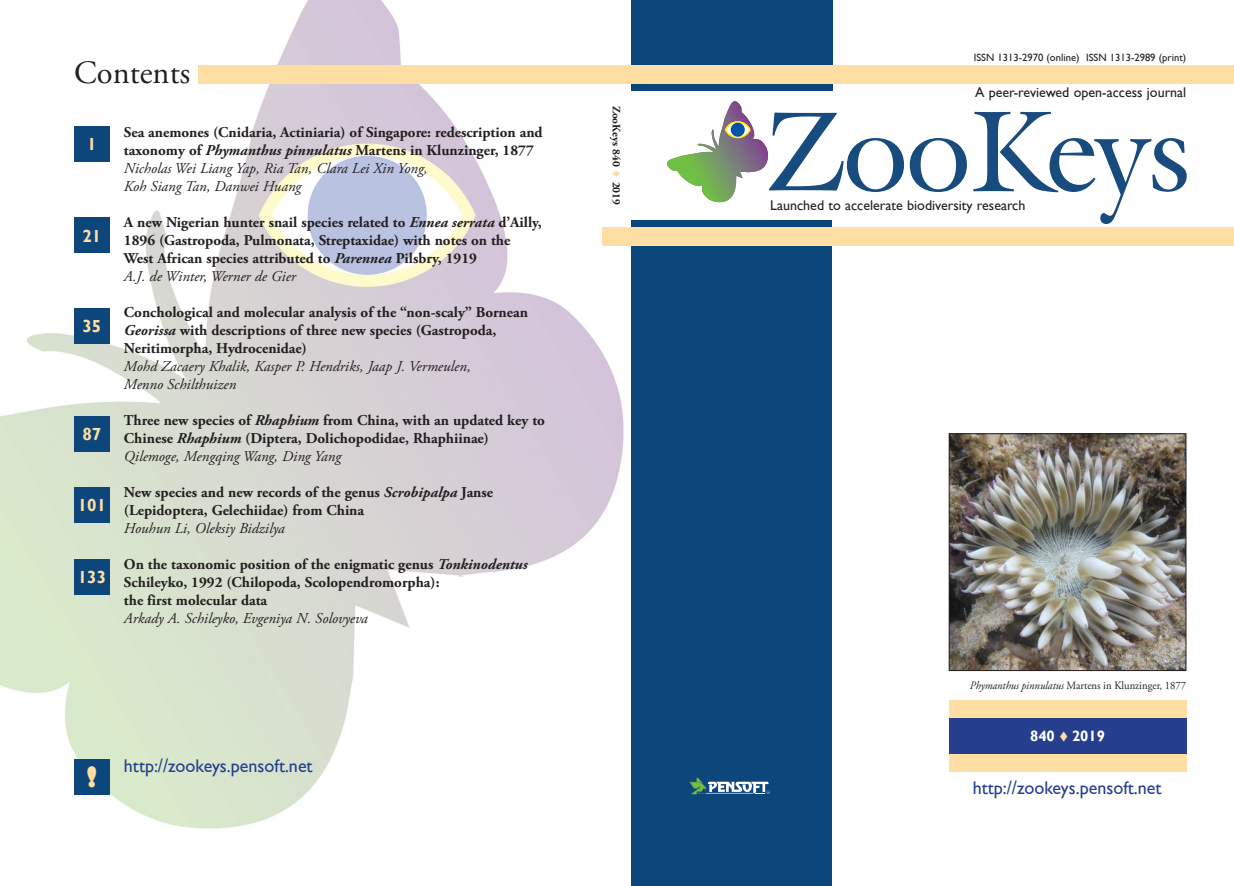
<style>
.page{position:relative;width:1234px;height:886px;background:#fff}
.page>*{position:absolute;margin:0;border:0;box-sizing:border-box;transform-origin:0 0}
.t1{font:32.5px "Adobe Garamond Pro";color:#231f20}
.t2{font:800 27.12px "Gill Sans";color:#ffdea4}
.t3{font:18.38px "Gill Sans";color:#253f8e}
.t4{font:700 17.5px "Gill Sans";color:#ffdea4}
.t5{font:700 15px/18px "Adobe Garamond Pro";color:#231f20}
.t6{font:italic 15px/18px "Adobe Garamond Pro";color:#231f20}
.t7{font:700 15px "Gill Sans";color:#fff}
.t8{font:14px "Gill Sans";color:#231f20}
.t9{font:11.25px "Adobe Garamond Pro";color:#231f20;scale:.95 1}
.t10{font:700 11.25px "Adobe Garamond Pro";color:#231f20}
.t11{font:10.62px "Gill Sans";color:#231f20}
.s1{font-style:italic}
.s2{font-weight:400;font-style:italic}
.s3{color:#ffdea4}
</style>
<div class="page">
<img style="left:0;top:0;width:632px;height:829px">
<div style="left:631px;top:221px;width:201px;height:665px;background:#0d467b"></div>
<div style="left:631px;top:0;width:202px;height:91px;background:#0d467b"></div>
<svg style="left:689px;top:777px;width:80px;height:17px"></svg>
<div style="left:602px;top:228px;width:632px;height:18px;background:#ffdea4"></div>
<svg style="left:667px;top:101px;width:237px;height:102px"></svg>
<svg style="left:910px;top:138px;width:57px;height:54px"></svg>
<svg style="left:973px;top:112px;width:213px;height:112px"></svg>
<img style="left:951px;top:435px;width:233px;height:234px">
<div style="left:949px;top:433px;width:237px;height:238px;border:1px solid #231f20"></div>
<div style="left:74px;top:759px;width:36px;height:35px;background:#0d467b"></div>
<div style="left:74px;top:126px;width:36px;height:36px;background:#0d467b"></div>
<div style="left:74px;top:218px;width:36px;height:35px;background:#0d467b"></div>
<div style="left:74px;top:308px;width:36px;height:36px;background:#0d467b"></div>
<div style="left:74px;top:487px;width:36px;height:36px;background:#0d467b"></div>
<div style="left:74px;top:416px;width:36px;height:35px;background:#0d467b"></div>
<div style="left:74px;top:559px;width:36px;height:36px;background:#0d467b"></div>
<div style="left:949px;top:718px;width:237px;height:36px;background:#253f8e"></div>
<div style="left:949px;top:700px;width:237px;height:18px;background:#ffdea4"></div>
<div style="left:949px;top:753px;width:237px;height:18px;background:#ffdea4"></div>
<div style="left:198px;top:65px;width:1036px;height:19px;background:#ffdea4"></div>
<h1 class="t1" style="left:74px;top:53px;width:117px">Contents</h1>
<p class="t4" style="left:87px;top:134px;width:11px">1</p>
<p class="t4" style="left:82px;top:225px;width:20px">21</p>
<p class="t4" style="left:82px;top:316px;width:20px">35</p>
<p class="t4" style="left:82px;top:423px;width:20px">87</p>
<p class="t4" style="left:78px;top:495px;width:30px">101</p>
<p class="t4" style="left:78px;top:567px;width:30px">133</p>
<p class="t5" style="left:124px;top:123px;width:420px">Sea anemones (Cnidaria, Actiniaria) of Singapore: redescription and taxonomy of <span class="s1">Phymanthus pinnulatus</span> Martens in Klunzinger, 1877<br><span class="s2">Nicholas Wei Liang Yap, Ria Tan, Clara Lei Xin Yong,<br>Koh Siang Tan, Danwei Huang</span></p>
<p class="t5" style="left:124px;top:213px;width:419px">A new Nigerian hunter snail species related to <span class="s1">Ennea serrata</span> d’Ailly, 1896 (Gastropoda, Pulmonata, Streptaxidae) with notes on the West African species attributed to <span class="s1">Parennea</span> Pilsbry, 1919<br><span class="s2">A.J. de Winter, Werner de Gier</span></p>
<p class="t5" style="left:124px;top:303px;width:406px">Conchological and molecular analysis of the “non-scaly” Bornean<br><span class="s1">Georissa</span> with descriptions of three new species (Gastropoda,<br>Neritimorpha, Hydrocenidae)</p>
<p class="t6" style="left:124px;top:357px;width:348px">Mohd Zacaery Khalik, Kasper P. Hendriks, Jaap J. Vermeulen,<br>Menno Schilthuizen</p>
<p class="t5" style="left:124px;top:411px;width:422px">Three new species of <span class="s1">Rhaphium</span> from China, with an updated key to<br>Chinese <span class="s1">Rhaphium</span> (Diptera, Dolichopodidae, Rhaphiinae)<br><span class="s2">Qilemoge, Mengqing Wang, Ding Yang</span></p>
<p class="t5" style="left:124px;top:483px;width:371px">New species and new records of the genus <span class="s1">Scrobipalpa</span> Janse (Lepidoptera, Gelechiidae) from China</p>
<p class="t6" style="left:124px;top:519px;width:162px">Houhun Li, Oleksiy Bidzilya</p>
<p class="t5" style="left:124px;top:555px;width:405px">On the taxonomic position of the enigmatic genus <span class="s1">Tonkinodentus<br></span>Schileyko, 1992 (Chilopoda, Scolopendromorpha):<br>the first molecular data</p>
<p class="t6" style="left:124px;top:609px;width:245px">Arkady A. Schileyko, Evgeniya N. Solovyeva</p>
<h2 class="t2" style="left:87px;top:760px;width:12px">!</h2>
<p class="t3" style="left:124px;top:755px;width:190px">http://zookeys.pensoft.net</p>
<p class="t10" style="left:623px;top:106px;width:101px;rotate:90deg">ZooKeys 840 <span class="s3">▼</span> 2019</p>
<p class="t11" style="left:974px;top:52px;width:214px">ISSN 1313-2970 (online) ISSN 1313-2989 (print)</p>
<p class="t8" style="left:975px;top:84px;width:213px">A peer-reviewed open-access journal</p>
<p class="t8" style="left:770px;top:197px;width:257px">Launched to accelerate biodiversity research</p>
<p class="t9" style="left:970px;top:678px;width:229px"><span class="s1">Phymanthus pinnulatus</span> Martens in Klunzinger, 1877</p>
<p class="t7" style="left:1030px;top:727px;width:77px">840 <span class="s3">▼</span> 2019</p>
<p class="t3" style="left:973px;top:777px;width:190px">http://zookeys.pensoft.net</p>
</div>
